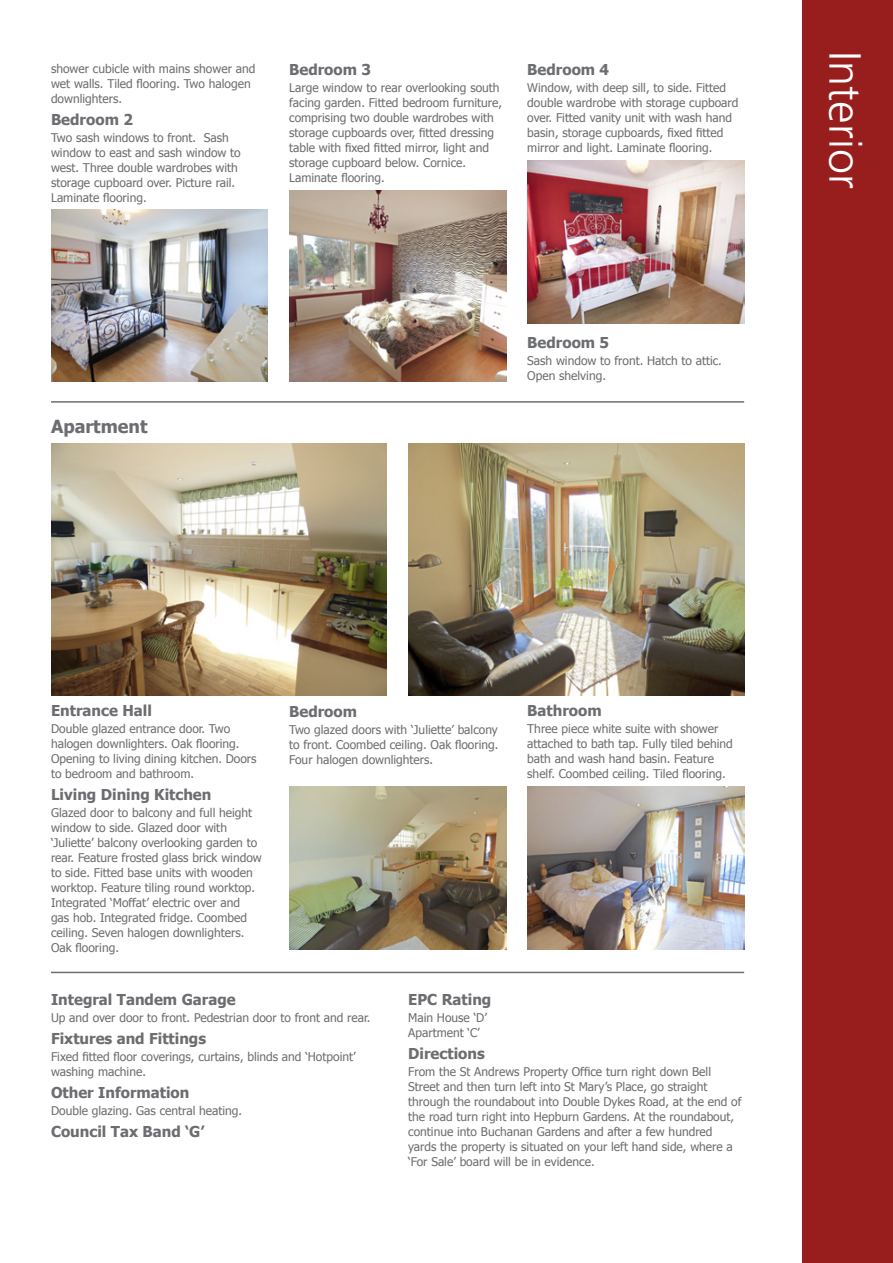
<style>
.page{position:relative;width:893px;height:1263px;background:#fff}
.page>*{position:absolute;margin:0;border:0;box-sizing:border-box;transform-origin:0 0}
.Exterior___Interior{font:300 45px "Frutiger";color:#fff}
.Sub_Heading{font:700 18px "Tahoma";color:#6c6d70}
.Sub_Heading-2{font:700 15px "Tahoma";color:#6c6d70}
.Body_Text{font:12px/15px "Tahoma";color:#6c6d70}
</style>
<div class="page">
<div style="left:803px;top:0;width:90px;height:1263px;background:#971e1d"></div>
<img style="left:527px;top:161px;width:217px;height:162px">
<img style="left:289px;top:190px;width:217px;height:191px">
<img style="left:527px;top:787px;width:217px;height:162px">
<img style="left:51px;top:210px;width:217px;height:171px">
<hr style="left:51px;top:401px;width:693px;height:2px;background:#6c6d70">
<hr style="left:51px;top:972px;width:693px;height:1px;background:#6c6d70">
<img style="left:51px;top:444px;width:336px;height:252px">
<img style="left:289px;top:787px;width:217px;height:162px">
<img style="left:408px;top:444px;width:336px;height:252px">
<p class="Body_Text" style="left:51px;top:61px;width:206px">shower cubicle with mains shower and wet walls. Tiled flooring. Two halogen downlighters.</p>
<p class="Sub_Heading-2" style="left:51px;top:109px;width:83px">Bedroom 2</p>
<p class="Body_Text" style="left:51px;top:130px;width:191px">Two sash windows to front. Sash window to east and sash window to west. Three double wardrobes with storage cupboard over. Picture rail.<br>Laminate flooring.</p>
<p class="Sub_Heading-2" style="left:289px;top:59px;width:83px">Bedroom 3</p>
<p class="Body_Text" style="left:289px;top:80px;width:215px">Large window to rear overlooking south facing garden. Fitted bedroom furniture, comprising two double wardrobes with storage cupboards over, fitted dressing table with fixed fitted mirror, light and storage cupboard below. Cornice.<br>Laminate flooring.</p>
<p class="Sub_Heading-2" style="left:527px;top:59px;width:83px">Bedroom 4</p>
<p class="Body_Text" style="left:527px;top:80px;width:213px">Window, with deep sill, to side. Fitted double wardrobe with storage cupboard over. Fitted vanity unit with wash hand basin, storage cupboards, fixed fitted mirror and light. Laminate flooring.</p>
<p class="Sub_Heading" style="left:51px;top:414px;width:98px">Apartment</p>
<p class="Sub_Heading-2" style="left:527px;top:332px;width:83px">Bedroom 5</p>
<p class="Body_Text" style="left:527px;top:352px;width:196px">Sash window to front. Hatch to attic.<br>Open shelving.</p>
<p class="Exterior___Interior" style="left:870px;top:51px;width:139px;rotate:90deg">Interior</p>
<p class="Sub_Heading-2" style="left:51px;top:700px;width:102px">Entrance Hall</p>
<p class="Body_Text" style="left:51px;top:720px;width:207px">Double glazed entrance door. Two halogen downlighters. Oak flooring.<br>Opening to living dining kitchen. Doors to bedroom and bathroom.</p>
<p class="Sub_Heading-2" style="left:51px;top:784px;width:162px">Living Dining Kitchen</p>
<p class="Body_Text" style="left:51px;top:804px;width:212px">Glazed door to balcony and full height window to side. Glazed door with ‘Juliette’ balcony overlooking garden to rear. Feature frosted glass brick window to side. Fitted base units with wooden worktop. Feature tiling round worktop.<br>Integrated ‘Moffat’ electric over and<br>gas hob. Integrated fridge. Coombed ceiling. Seven halogen downlighters.<br>Oak flooring.</p>
<p class="Sub_Heading-2" style="left:289px;top:701px;width:69px">Bedroom</p>
<p class="Body_Text" style="left:289px;top:722px;width:211px;text-align:justify">Two glazed doors with ‘Juliette’ balcony to front. Coombed ceiling. Oak flooring.<br>Four halogen downlighters.</p>
<p class="Sub_Heading-2" style="left:527px;top:700px;width:76px">Bathroom</p>
<p class="Body_Text" style="left:527px;top:720px;width:207px">Three piece white suite with shower attached to bath tap. Fully tiled behind bath and wash hand basin. Feature shelf. Coombed ceiling. Tiled flooring.</p>
<p class="Sub_Heading-2" style="left:51px;top:989px;width:186px">Integral Tandem Garage</p>
<p class="Body_Text" style="left:51px;top:1010px;width:321px">Up and over door to front. Pedestrian door to front and rear.</p>
<p class="Sub_Heading-2" style="left:51px;top:1028px;width:157px">Fixtures and Fittings</p>
<p class="Body_Text" style="left:51px;top:1049px;width:306px">Fixed fitted floor coverings, curtains, blinds and ‘Hotpoint’ washing machine.</p>
<p class="Sub_Heading-2" style="left:51px;top:1082px;width:140px">Other Information</p>
<p class="Body_Text" style="left:51px;top:1103px;width:193px">Double glazing. Gas central heating.</p>
<p class="Sub_Heading-2" style="left:51px;top:1121px;width:155px">Council Tax Band ‘G’</p>
<p class="Sub_Heading-2" style="left:408px;top:989px;width:85px">EPC Rating</p>
<p class="Body_Text" style="left:408px;top:1010px;width:80px">Main House ‘D’</p>
<p class="Body_Text" style="left:408px;top:1025px;width:73px">Apartment ‘C’</p>
<p class="Sub_Heading-2" style="left:408px;top:1043px;width:78px">Directions</p>
<p class="Body_Text" style="left:408px;top:1064px;width:335px">From the St Andrews Property Office turn right down Bell Street and then turn left into St Mary’s Place, go straight through the roundabout into Double Dykes Road, at the end of the road turn right into Hepburn Gardens. At the roundabout, continue into Buchanan Gardens and after a few hundred yards the property is situated on your left hand side, where a ‘For Sale’ board will be in evidence.</p>
</div>
